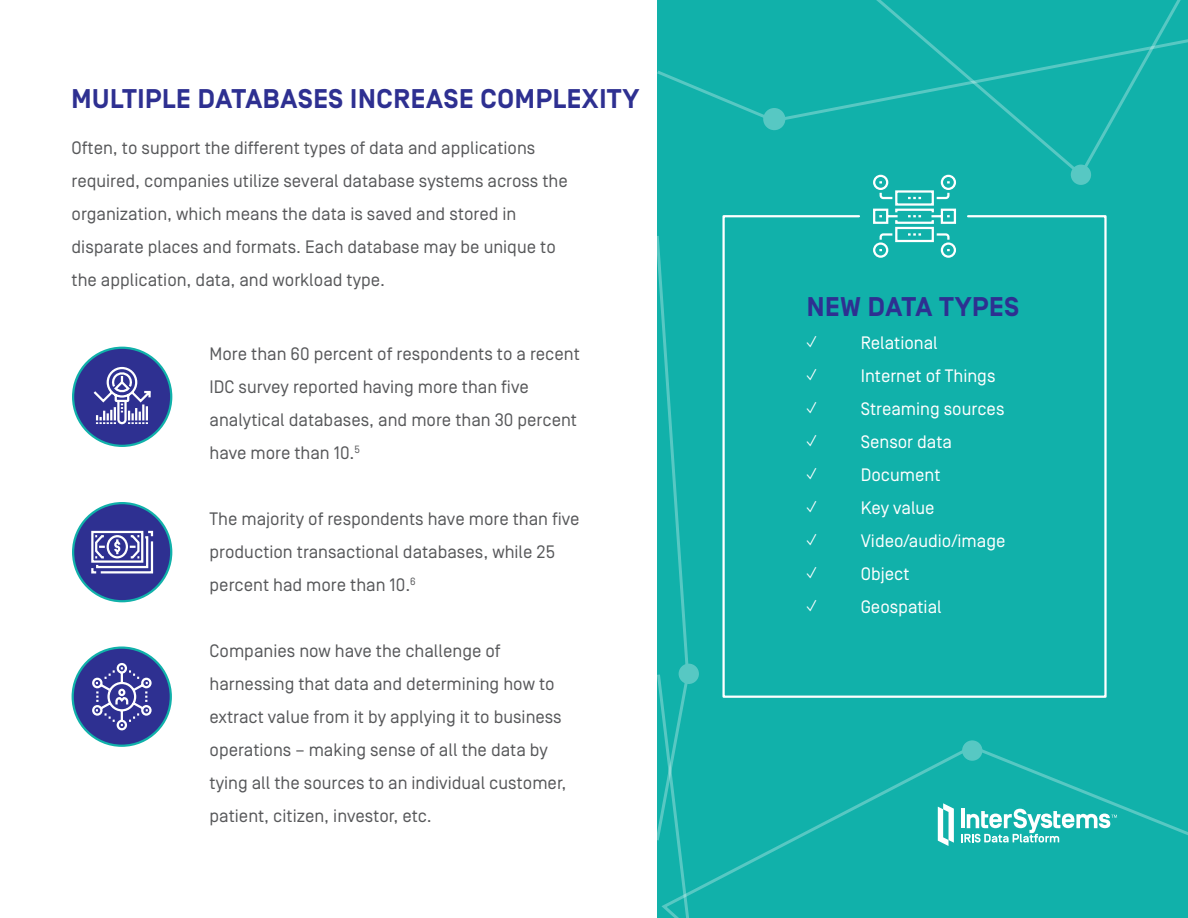
<style>
.page{position:relative;width:1188px;height:918px;background:#fff}
.page>*{position:absolute;margin:0;border:0;box-sizing:border-box;transform-origin:0 0}
.t1{font:700 27px "Simplon BP";letter-spacing:.025em;color:#2e3091}
.t2{font:18px/33px "Simplon BP Regular";color:#57585a}
.t3{font:18px "Simplon BP Regular";color:#fff}
.t4{font:18px "Proxima Nova";color:#fff}
</style>
<div class="page">
<div style="left:658px;top:0;width:530px;height:918px;background:#11b1aa"></div>
<svg style="left:714px;top:744px;width:474px;height:138px"></svg>
<div style="left:962px;top:740px;width:20px;height:21px;background:#57c8c3;border-radius:50%"></div>
<svg style="left:657px;top:34px;width:205px;height:90px"></svg>
<div style="left:763px;top:108px;width:22px;height:22px;background:#57c8c3;border-radius:50%"></div>
<div style="left:73px;top:348px;width:98px;height:98px;background:#2e3091;border-radius:50%"></div>
<div style="left:72px;top:347px;width:100px;height:100px;border:2px solid #11b1aa;border-radius:50%"></div>
<svg style="left:862px;top:0;width:326px;height:179px"></svg>
<div style="left:1071px;top:165px;width:20px;height:20px;background:#57c8c3;border-radius:50%"></div>
<svg style="left:657px;top:233px;width:57px;height:685px"></svg>
<div style="left:73px;top:503px;width:98px;height:98px;background:#2e3091;border-radius:50%"></div>
<div style="left:72px;top:502px;width:100px;height:100px;border:2px solid #11b1aa;border-radius:50%"></div>
<div style="left:73px;top:648px;width:98px;height:98px;background:#2e3091;border-radius:50%"></div>
<div style="left:72px;top:647px;width:100px;height:100px;border:2px solid #11b1aa;border-radius:50%"></div>
<svg style="left:93px;top:366px;width:58px;height:59px"></svg>
<svg style="left:91px;top:530px;width:63px;height:44px"></svg>
<svg style="left:92px;top:663px;width:60px;height:68px"></svg>
<svg style="left:937px;top:803px;width:17px;height:43px"></svg>
<svg style="left:960px;top:809px;width:157px;height:34px"></svg>
<svg style="left:872px;top:174px;width:85px;height:40px"></svg>
<svg style="left:722px;top:214px;width:385px;height:484px"></svg>
<p class="t1" style="left:72px;top:83px;width:569px">MULTIPLE DATABASES INCREASE COMPLEXITY</p>
<p class="t2" style="left:72px;top:132px;width:498px">Often, to support the different types of data and applications required, companies utilize several database systems across the organization, which means the data is saved and stored in</p>
<p class="t2" style="left:72px;top:231px;width:486px">disparate places and formats. Each database may be unique to the application, data, and workload type.</p>
<p class="t2" style="left:210px;top:337px;width:372px">More than 60 percent of respondents to a recent<br>IDC survey reported having more than five</p>
<p class="t2" style="left:210px;top:403px;width:369px">analytical databases, and more than 30 percent have more than 10.<sup>5</sup></p>
<p class="t2" style="left:210px;top:502px;width:372px">The majority of respondents have more than five production transactional databases, while 25 percent had more than 10.<sup>6</sup></p>
<p class="t2" style="left:210px;top:634px;width:293px">Companies now have the challenge of</p>
<p class="t2" style="left:210px;top:667px;width:358px">harnessing that data and determining how to extract value from it by applying it to business operations – making sense of all the data by tying all the sources to an individual customer, patient, citizen, investor, etc.</p>
<p class="t1" style="left:807px;top:291px;width:214px">NEW DATA TYPES</p>
<p class="t4" style="left:807px;top:335px;width:11px">✓</p>
<p class="t3" style="left:861px;top:333px;width:78px">Relational</p>
<p class="t4" style="left:807px;top:368px;width:11px">✓</p>
<p class="t3" style="left:861px;top:366px;width:136px">Internet of Things</p>
<p class="t4" style="left:807px;top:401px;width:11px">✓</p>
<p class="t3" style="left:861px;top:399px;width:145px">Streaming sources</p>
<p class="t4" style="left:807px;top:434px;width:11px">✓</p>
<p class="t3" style="left:861px;top:432px;width:93px">Sensor data</p>
<p class="t4" style="left:807px;top:467px;width:11px">✓</p>
<p class="t3" style="left:861px;top:465px;width:81px">Document</p>
<p class="t4" style="left:807px;top:500px;width:11px">✓</p>
<p class="t3" style="left:861px;top:498px;width:75px">Key value</p>
<p class="t4" style="left:807px;top:533px;width:11px">✓</p>
<p class="t3" style="left:861px;top:531px;width:146px">Video/audio/image</p>
<p class="t4" style="left:807px;top:566px;width:11px">✓</p>
<p class="t3" style="left:861px;top:564px;width:50px">Object</p>
<p class="t4" style="left:807px;top:599px;width:11px">✓</p>
<p class="t3" style="left:861px;top:597px;width:82px">Geospatial</p>
</div>
